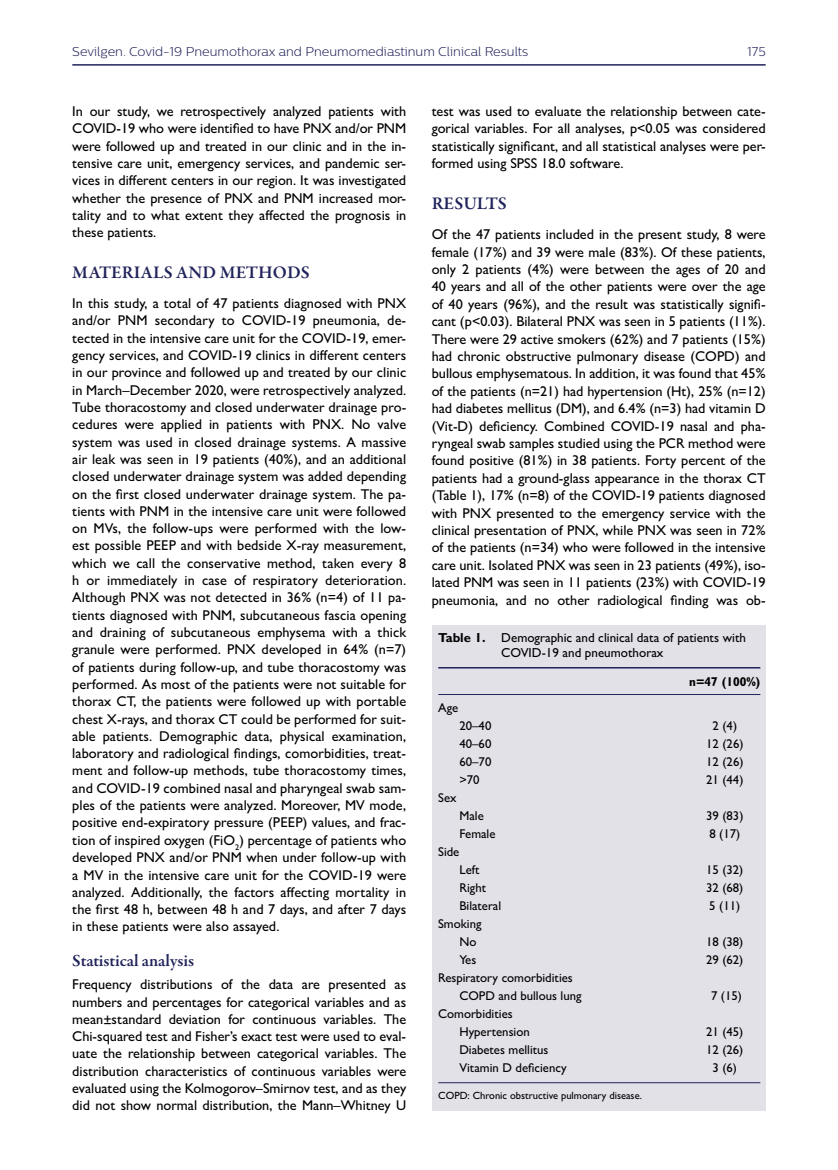
<style>
.page{position:relative;width:838px;height:1170px;background:#fff}
.page>*{position:absolute;margin:0;border:0;box-sizing:border-box;transform-origin:0 0}
.t1{font:600 18px "Garamond Premr Pro";letter-spacing:.005em;color:#21245b}
.t2{font:600 17.25px "Garamond Premr Pro";color:#21245b}
.t3{font:500 14.25px/17.2px "Gill Sans MT Pro";color:#000;text-align:justify}
.t4{font:500 13.05px/15.6px "Gill Sans MT Pro";color:#000}
.t5{font:500 12.75px/18px "Gill Sans MT Pro";color:#000}
.t6{font:300 12.75px "Centrale Sans";color:#21245b}
.t7{font:700 condensed 12.75px "Gill Sans MT Pro";color:#000}
.t8{font:500 10.5px "Gill Sans MT Pro";color:#000}
.s1{font-weight:700}
</style>
<div class="page">
<div style="left:432px;top:625px;width:333px;height:485px;background:#e3e1e8"></div>
<hr style="left:438px;top:667px;width:322px;height:1px;background:#21245b">
<hr style="left:438px;top:694px;width:322px;height:1px;background:#21245b">
<hr style="left:438px;top:1082px;width:322px;height:1px;background:#21245b">
<hr style="left:72px;top:64px;width:693px;height:2px;background:#21245b">
<p class="t6" style="left:72px;top:45px;width:457px">Sevilgen. Covid-19 Pneumothorax and Pneumomediastinum Clinical Results</p>
<p class="t6" style="left:747px;top:45px;width:20px">175</p>
<p class="t3" style="left:72px;top:102px;width:335px">In our study, we retrospectively analyzed patients with COVID-19 who were identified to have PNX and/or PNM were followed up and treated in our clinic and in the in&shy;tensive care unit, emergency services, and pandemic ser&shy;vices in different centers in our region. It was investigated whether the presence of PNX and PNM increased mor&shy;tality and to what extent they affected the prognosis in these patients.</p>
<p class="t1" style="left:72px;top:261px;width:239px">MATERIALS AND METHODS</p>
<p class="t3" style="left:72px;top:294px;width:335px">In this study, a total of 47 patients diagnosed with PNX and/or PNM secondary to COVID-19 pneumonia, de&shy;tected in the intensive care unit for the COVID-19, emer&shy;gency services, and COVID-19 clinics in different centers in our province and followed up and treated by our clinic in March–December 2020, were retrospectively analyzed.<br>Tube thoracostomy and closed underwater drainage pro&shy;cedures were applied in patients with PNX. No valve system was used in closed drainage systems. A massive air leak was seen in 19 patients (40%), and an additional closed underwater drainage system was added depending on the first closed underwater drainage system. The pa&shy;tients with PNM in the intensive care unit were followed on MVs, the follow-ups were performed with the low&shy;est possible PEEP and with bedside X-ray measurement, which we call the conservative method, taken every 8 h or immediately in case of respiratory deterioration.<br>Although PNX was not detected in 36% (n=4) of 11 pa&shy;tients diagnosed with PNM, subcutaneous fascia opening and draining of subcutaneous emphysema with a thick granule were performed. PNX developed in 64% (n=7) of patients during follow-up, and tube thoracostomy was performed. As most of the patients were not suitable for thorax CT, the patients were followed up with portable chest X-rays, and thorax CT could be performed for suit&shy;able patients. Demographic data, physical examination, laboratory and radiological findings, comorbidities, treat&shy;ment and follow-up methods, tube thoracostomy times, and COVID-19 combined nasal and pharyngeal swab sam&shy;ples of the patients were analyzed. Moreover, MV mode, positive end-expiratory pressure (PEEP) values, and frac&shy;tion of inspired oxygen (FiO<sub>2</sub>) percentage of patients who developed PNX and/or PNM when under follow-up with a MV in the intensive care unit for the COVID-19 were analyzed. Additionally, the factors affecting mortality in the first 48 h, between 48 h and 7 days, and after 7 days in these patients were also assayed.</p>
<p class="t2" style="left:72px;top:949px;width:123px">Statistical analysis</p>
<p class="t3" style="left:72px;top:975px;width:335px">Frequency distributions of the data are presented as numbers and percentages for categorical variables and as mean±standard deviation for continuous variables. The Chi-squared test and Fisher’s exact test were used to eval&shy;uate the relationship between categorical variables. The distribution characteristics of continuous variables were evaluated using the Kolmogorov–Smirnov test, and as they did not show normal distribution, the Mann–Whitney U</p>
<p class="t3" style="left:432px;top:102px;width:335px">test was used to evaluate the relationship between cate&shy;gorical variables. For all analyses, p&lt;0.05 was considered statistically significant, and all statistical analyses were per&shy;formed using SPSS 18.0 software.</p>
<p class="t1" style="left:432px;top:192px;width:77px">RESULTS</p>
<p class="t3" style="left:432px;top:225px;width:335px">Of the 47 patients included in the present study, 8 were female (17%) and 39 were male (83%). Of these patients, only 2 patients (4%) were between the ages of 20 and 40 years and all of the other patients were over the age of 40 years (96%), and the result was statistically signifi&shy;cant (p&lt;0.03). Bilateral PNX was seen in 5 patients (11%).<br>There were 29 active smokers (62%) and 7 patients (15%) had chronic obstructive pulmonary disease (COPD) and bullous emphysematous. In addition, it was found that 45% of the patients (n=21) had hypertension (Ht), 25% (n=12) had diabetes mellitus (DM), and 6.4% (n=3) had vitamin D (Vit-D) deficiency. Combined COVID-19 nasal and pha&shy;ryngeal swab samples studied using the PCR method were found positive (81%) in 38 patients. Forty percent of the patients had a ground-glass appearance in the thorax CT (Table 1), 17% (n=8) of the COVID-19 patients diagnosed with PNX presented to the emergency service with the clinical presentation of PNX, while PNX was seen in 72% of the patients (n=34) who were followed in the intensive care unit. Isolated PNX was seen in 23 patients (49%), iso&shy;lated PNM was seen in 11 patients (23%) with COVID-19 pneumonia, and no other radiological finding was ob-</p>
<p class="t4" style="left:501px;top:629px;width:246px;text-indent:-63px"><span class="s1">Table 1.</span> Demographic and clinical data of patients with<br>COVID-19 and pneumothorax</p>
<p class="t7" style="left:689px;top:673px;width:73px">n=47 (100%)</p>
<p class="t5" style="left:438px;top:698px;width:22px">Age</p>
<p class="t5" style="left:459px;top:716px;width:33px">20–40</p>
<p class="t5" style="left:712px;top:716px;width:26px">2 (4)</p>
<p class="t5" style="left:459px;top:734px;width:33px">40–60</p>
<p class="t5" style="left:706px;top:734px;width:39px">12 (26)</p>
<p class="t5" style="left:459px;top:752px;width:33px">60–70</p>
<p class="t5" style="left:706px;top:752px;width:39px">12 (26)</p>
<p class="t5" style="left:459px;top:770px;width:22px">&gt;70</p>
<p class="t5" style="left:706px;top:770px;width:39px">21 (44)</p>
<p class="t5" style="left:438px;top:788px;width:20px">Sex</p>
<p class="t5" style="left:459px;top:806px;width:26px">Male</p>
<p class="t5" style="left:706px;top:806px;width:39px">39 (83)</p>
<p class="t5" style="left:459px;top:824px;width:38px">Female</p>
<p class="t5" style="left:709px;top:824px;width:32px">8 (17)</p>
<p class="t5" style="left:438px;top:842px;width:23px">Side</p>
<p class="t5" style="left:459px;top:860px;width:22px">Left</p>
<p class="t5" style="left:706px;top:860px;width:39px">15 (32)</p>
<p class="t5" style="left:459px;top:878px;width:28px">Right</p>
<p class="t5" style="left:706px;top:878px;width:39px">32 (68)</p>
<p class="t5" style="left:459px;top:896px;width:43px">Bilateral</p>
<p class="t5" style="left:709px;top:896px;width:32px">5 (11)</p>
<p class="t5" style="left:459px;top:914px;width:24px;text-indent:-21px">Smoking<br>No</p>
<p class="t5" style="left:706px;top:932px;width:39px">18 (38)</p>
<p class="t5" style="left:459px;top:950px;width:18px">Yes</p>
<p class="t5" style="left:706px;top:950px;width:39px">29 (62)</p>
<p class="t5" style="left:459px;top:968px;width:124px;text-indent:-21px">Respiratory comorbidities<br>COPD and bullous lung</p>
<p class="t5" style="left:711px;top:986px;width:32px">7 (15)</p>
<p class="t5" style="left:459px;top:1004px;width:72px;text-indent:-21px">Comorbidities<br>Hypertension</p>
<p class="t5" style="left:706px;top:1022px;width:39px">21 (45)</p>
<p class="t5" style="left:459px;top:1040px;width:91px">Diabetes mellitus</p>
<p class="t5" style="left:706px;top:1040px;width:39px">12 (26)</p>
<p class="t5" style="left:459px;top:1058px;width:109px">Vitamin D deficiency</p>
<p class="t5" style="left:712px;top:1058px;width:26px">3 (6)</p>
<p class="t8" style="left:438px;top:1088px;width:205px">COPD: Chronic obstructive pulmonary disease.</p>
</div>
